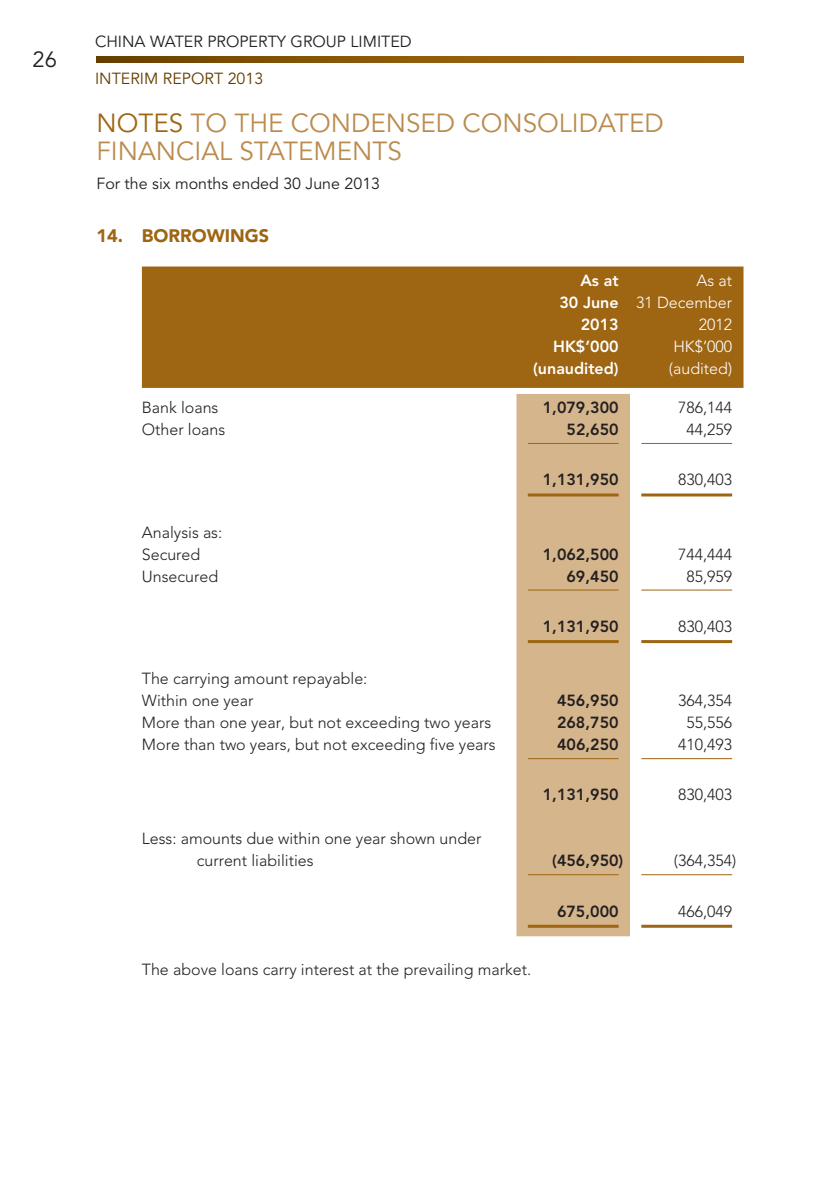
<style>
.page{position:relative;width:840px;height:1191px;background:#fff}
.page>*{position:absolute;margin:0;border:0;box-sizing:border-box;transform-origin:0 0}
.t1{font:26px "Avenir LT Std";color:#ba8b4d}
.t2{font:26px "Avenir LT Std";color:#9e6512}
.t3{font:22px "Avenir LT Std";color:#231f20}
.t4{font:900 18px "Avenir LT Std";color:#9e6512}
.t5{font:300 16px/22px "Avenir LT Std";color:#231f20}
.t6{font:800 16px "Avenir LT Std";color:#231f20}
.t7{font:16px "Avenir LT Std";color:#231f20}
.t8{font:300 16px/22px "Avenir LT Std";color:#fff;text-align:right}
.t9{font:800 16px/22px "Avenir LT Std";color:#fff;text-align:right}
.t10{font:16px "Avenir LT Std";color:#643d00}
</style>
<div class="page">
<svg style="left:96px;top:57px;width:647px;height:5px;background:#8a580a"></svg>
<div style="left:142px;top:266px;width:601px;height:122px;background:#9e6512"></div>
<div style="left:516px;top:394px;width:113px;height:542px;background:#d5b58c"></div>
<hr style="left:527px;top:443px;width:91px;height:1px;background:#9e6512">
<hr style="left:641px;top:443px;width:90px;height:1px;background:#9e6512">
<hr style="left:527px;top:493px;width:91px;height:3px;background:#9e6512">
<hr style="left:641px;top:493px;width:90px;height:3px;background:#9e6512">
<hr style="left:527px;top:589px;width:91px;height:1px;background:#9e6512">
<hr style="left:641px;top:589px;width:90px;height:1px;background:#9e6512">
<hr style="left:527px;top:640px;width:91px;height:3px;background:#9e6512">
<hr style="left:641px;top:640px;width:90px;height:3px;background:#9e6512">
<hr style="left:527px;top:758px;width:91px;height:1px;background:#9e6512">
<hr style="left:641px;top:758px;width:90px;height:1px;background:#9e6512">
<hr style="left:527px;top:874px;width:91px;height:1px;background:#9e6512">
<hr style="left:641px;top:874px;width:90px;height:1px;background:#9e6512">
<hr style="left:527px;top:924px;width:91px;height:3px;background:#9e6512">
<hr style="left:641px;top:924px;width:90px;height:3px;background:#9e6512">
<h2 class="t3" style="left:33px;top:47px;width:26px">26</h2>
<p class="t7" style="left:95px;top:33px;width:318px">CHINA WATER PROPERTY GROUP LIMITED</p>
<p class="t10" style="left:95px;top:69px;width:170px">INTERIM REPORT 2013</p>
<h1 class="t2" style="left:96px;top:108px;width:38px">NOTES</h1>
<h1 class="t1" style="left:190px;top:108px;width:61px">TO THE</h1>
<h1 class="t1" style="left:290px;top:108px;width:38px">CONDENSED</h1>
<h1 class="t1" style="left:462px;top:108px;width:36px">CONSOLIDATED</h1>
<h1 class="t1" style="left:96px;top:136px;width:31px">FINANCIAL</h1>
<h1 class="t1" style="left:239px;top:136px;width:32px">STATEMENTS</h1>
<p class="t7" style="left:96px;top:174px;width:285px">FOR THE SIX MONTHS ENDED 30 JUNE 2013</p>
<p class="t4" style="left:96px;top:225px;width:174px">14. BORROWINGS</p>
<p class="t9" style="left:559px;top:269px;width:61px">As at<br>30 June<br>2013</p>
<p class="t8" style="left:636px;top:269px;width:97px">As at<br>31 December<br>2012</p>
<p class="t9" style="left:553px;top:335px;width:67px">HK$’000</p>
<p class="t8" style="left:673px;top:335px;width:60px">HK$’000</p>
<p class="t9" style="left:533px;top:357px;width:87px">(unaudited)</p>
<p class="t8" style="left:668px;top:357px;width:65px">(audited)</p>
<p class="t5" style="left:142px;top:397px;width:78px">Bank loans</p>
<p class="t6" style="left:542px;top:398px;width:77px">1,079,300</p>
<p class="t5" style="left:677px;top:397px;width:56px">786,144</p>
<p class="t5" style="left:142px;top:419px;width:85px">Other loans</p>
<p class="t6" style="left:566px;top:420px;width:54px">52,650</p>
<p class="t5" style="left:686px;top:419px;width:47px">44,259</p>
<p class="t6" style="left:542px;top:470px;width:77px">1,131,950</p>
<p class="t5" style="left:677px;top:469px;width:56px">830,403</p>
<p class="t5" style="left:142px;top:521px;width:82px">Analysis as:<br>Secured</p>
<p class="t6" style="left:542px;top:545px;width:77px">1,062,500</p>
<p class="t5" style="left:677px;top:543px;width:56px">744,444</p>
<p class="t5" style="left:142px;top:565px;width:78px">Unsecured</p>
<p class="t6" style="left:566px;top:567px;width:54px">69,450</p>
<p class="t5" style="left:686px;top:565px;width:47px">85,959</p>
<p class="t6" style="left:542px;top:617px;width:77px">1,131,950</p>
<p class="t5" style="left:677px;top:615px;width:56px">830,403</p>
<p class="t5" style="left:142px;top:668px;width:227px">The carrying amount repayable:<br>Within one year</p>
<p class="t6" style="left:556px;top:691px;width:63px">456,950</p>
<p class="t5" style="left:677px;top:690px;width:56px">364,354</p>
<p class="t5" style="left:142px;top:712px;width:350px">More than one year, but not exceeding two years</p>
<p class="t6" style="left:556px;top:713px;width:63px">268,750</p>
<p class="t5" style="left:686px;top:712px;width:47px">55,556</p>
<p class="t5" style="left:142px;top:734px;width:355px">More than two years, but not exceeding five years</p>
<p class="t6" style="left:556px;top:735px;width:63px">406,250</p>
<p class="t5" style="left:677px;top:734px;width:56px">410,493</p>
<p class="t6" style="left:542px;top:785px;width:77px">1,131,950</p>
<p class="t5" style="left:677px;top:784px;width:56px">830,403</p>
<p class="t5" style="left:197px;top:828px;width:286px;text-indent:-55px">Less: amounts due within one year shown under current liabilities</p>
<p class="t6" style="left:552px;top:851px;width:73px">(456,950)</p>
<p class="t5" style="left:673px;top:850px;width:64px">(364,354)</p>
<p class="t6" style="left:556px;top:901px;width:63px">675,000</p>
<p class="t5" style="left:677px;top:900px;width:56px">466,049</p>
<p class="t5" style="left:142px;top:958px;width:390px">The above loans carry interest at the prevailing market.</p>
</div>
